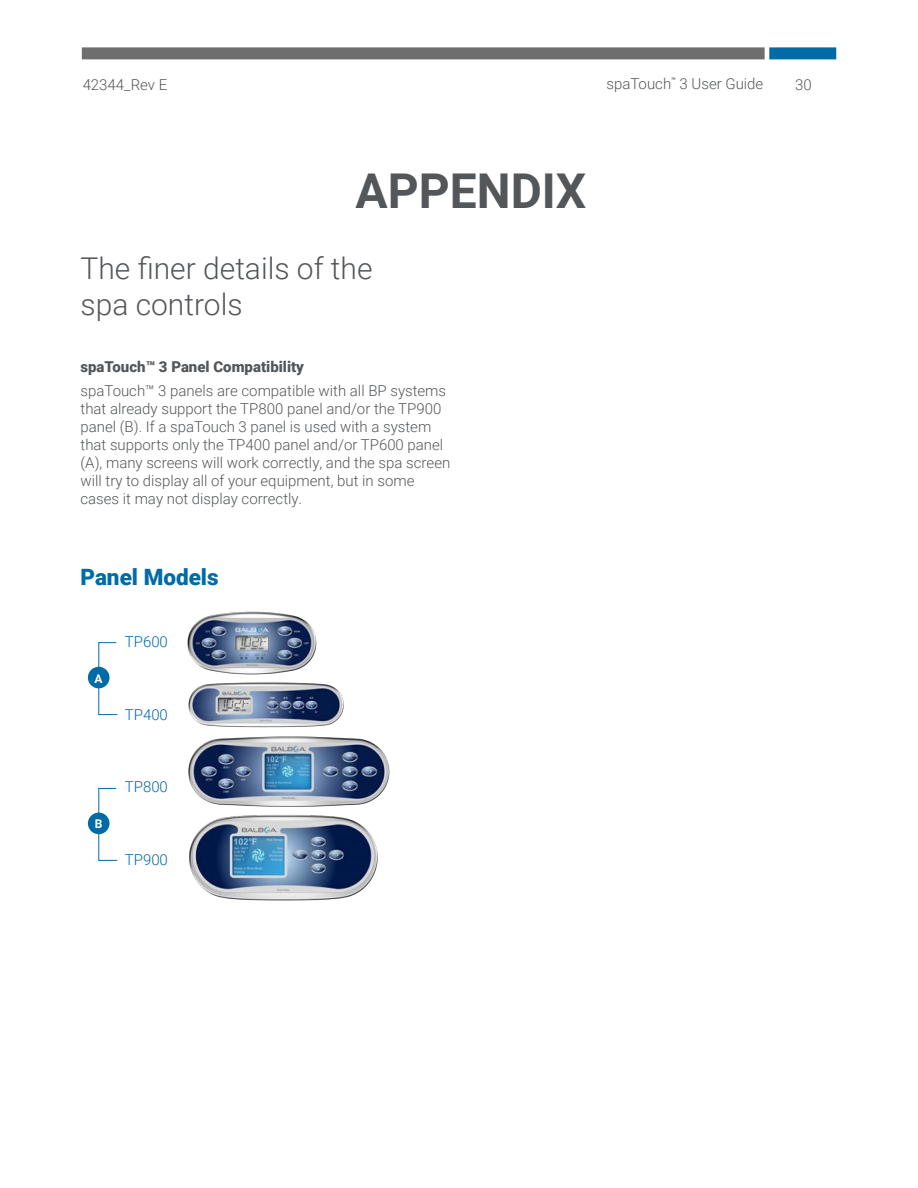
<style>
.page{position:relative;width:918px;height:1188px;background:#fff}
.page>*{position:absolute;margin:0;border:0;box-sizing:border-box;transform-origin:0 0}
.t1{font:700 48px "Roboto";color:#54575a}
.t2{font:300 30px/36px "Roboto";color:#54575a}
.t3{font:900 22.5px "Roboto";color:#006ba7}
.t4{font:300 15px/18px "Roboto";color:#54575a}
.t5{font:900 15px "Roboto";color:#54575a}
.t6{font:300 15px "Roboto";color:#006ba7}
.t7{font:700 12px "Roboto";color:#fff}
</style>
<div class="page">
<img style="left:188px;top:682px;width:156px;height:46px">
<img style="left:187px;top:611px;width:130px;height:64px">
<img style="left:188px;top:736px;width:202px;height:71px">
<img style="left:189px;top:815px;width:189px;height:86px">
<div style="left:769px;top:47px;width:67px;height:12px;background:#006ba7"></div>
<div style="left:82px;top:47px;width:683px;height:12px;background:#6e6e6e"></div>
<svg style="left:98px;top:642px;width:20px;height:73px"></svg>
<svg style="left:98px;top:788px;width:20px;height:73px"></svg>
<div style="left:88px;top:667px;width:22px;height:21px;background:#006ba7;border-radius:50%"></div>
<div style="left:88px;top:813px;width:22px;height:21px;background:#006ba7;border-radius:50%"></div>
<p class="t4" style="left:606px;top:75px;width:158px">spaTouch<sup>™</sup> 3 User Guide</p>
<p class="t4" style="left:83px;top:75px;width:86px">42344_Rev E</p>
<p class="t4" style="left:795px;top:75px;width:18px">30</p>
<p class="t1" style="left:356px;top:157px;width:232px">APPENDIX</p>
<p class="t2" style="left:81px;top:250px;width:294px">The finer details of the spa controls</p>
<p class="t5" style="left:81px;top:356px;width:225px">spaTouch™ 3 Panel Compatibility</p>
<p class="t4" style="left:81px;top:381px;width:371px">spaTouch™ 3 panels are compatible with all BP systems that already support the TP800 panel and/or the TP900 panel (B). If a spaTouch 3 panel is used with a system that supports only the TP400 panel and/or TP600 panel (A), many screens will work correctly, and the spa screen will try to display all of your equipment, but in some cases it may not display correctly.</p>
<p class="t3" style="left:81px;top:561px;width:140px">Panel Models</p>
<p class="t7" style="left:95px;top:670px;width:10px">A</p>
<p class="t6" style="left:125px;top:631px;width:45px">TP600</p>
<p class="t6" style="left:125px;top:704px;width:45px">TP400</p>
<p class="t7" style="left:95px;top:816px;width:9px">B</p>
<p class="t6" style="left:125px;top:776px;width:45px">TP800</p>
<p class="t6" style="left:125px;top:849px;width:45px">TP900</p>
</div>
